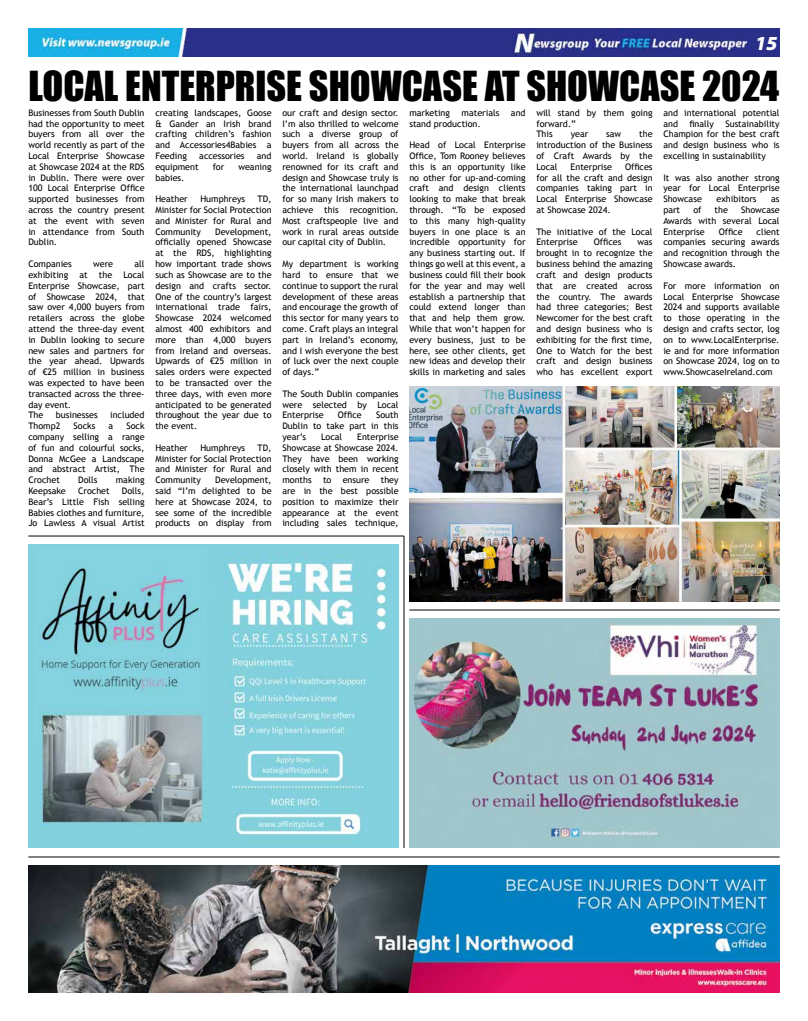
<style>
.page{position:relative;width:808px;height:1021px;background:#fff}
.page>*{position:absolute;margin:0;border:0;box-sizing:border-box;transform-origin:0 0}
.t1{font:38px "Impact";color:#000}
.t2{font:20px "Impact";color:#fff}
.t3{font:9px/10.8px "Trebuchet MS";color:#000;text-align:justify}
.s1{font-family:"Myriad Pro";font-weight:900;font-style:italic}
</style>
<div class="page">
<img style="left:28px;top:28px;width:752px;height:29px">
<hr style="left:28px;top:856px;width:752px;height:1px;background:#000">
<hr style="left:409px;top:609px;width:371px;height:1px;background:#000">
<hr style="left:28px;top:535px;width:376px;height:1px;background:#000">
<img style="left:28px;top:865px;width:752px;height:127px">
<img style="left:409px;top:619px;width:371px;height:229px">
<img style="left:409px;top:386px;width:371px;height:215px">
<hr style="left:403px;top:536px;width:1px;height:312px;background:#000">
<img style="left:28px;top:544px;width:371px;height:304px">
<h2 class="t2" style="left:753px;top:27px;width:26px">03<span class="s1">15</span></h2>
<h1 class="t1" style="left:29px;top:57px;width:752px">LOCAL ENTERPRISE SHOWCASE AT SHOWCASE 2024</h1>
<p class="t3" style="left:28px;top:107px;width:118px">Businesses from South Dublin had the opportunity to meet buyers from all over the world recently as part of the Local Enterprise Showcase at Showcase 2024 at the RDS in Dublin. There were over 100 Local Enterprise Office supported businesses from across the country present at the event with seven in attendance from South Dublin.</p>
<p class="t3" style="left:28px;top:259px;width:45px">Companies</p>
<p class="t3" style="left:93px;top:259px;width:22px">were</p>
<p class="t3" style="left:282px;top:107px;width:118px">our craft and design sector.<br>I’m also thrilled to welcome such a diverse group of buyers from all across the world. Ireland is globally renowned for its craft and design and Showcase truly is the international launchpad for so many Irish makers to achieve this recognition.<br>Most craftspeople live and work in rural areas outside our capital city of Dublin.</p>
<p class="t3" style="left:282px;top:259px;width:118px">My department is working hard to ensure that we continue to support the rural development of these areas and encourage the growth of this sector for many years to come. Craft plays an integral part in Ireland’s economy, and I wish everyone the best of luck over the next couple of days.”</p>
<p class="t3" style="left:282px;top:388px;width:118px">The South Dublin companies were selected by Local Enterprise</p>
<p class="t3" style="left:409px;top:107px;width:42px">marketing</p>
<p class="t3" style="left:462px;top:107px;width:39px">materials</p>
<p class="t3" style="left:511px;top:107px;width:16px">and</p>
<p class="t3" style="left:409px;top:118px;width:73px">stand production.</p>
<p class="t3" style="left:409px;top:140px;width:118px">Head of Local Enterprise Office, Tom Rooney believes this is an opportunity like no other for up-and-coming craft and design clients looking to make that break through. “To be exposed to this many high-quality buyers in one place is an incredible opportunity for any business starting out. If things go well at this event, a business could fill their book for the year and may well establish a partnership that could extend longer than that and help them grow.<br>While that won’t happen for every business, just to be here, see other clients, get new ideas and develop their skills in marketing and sales</p>
<p class="t3" style="left:536px;top:107px;width:118px;text-align:left">will stand by them going forward.”<br>This</p>
<p class="t3" style="left:155px;top:107px;width:118px">creating landscapes, Goose &amp; Gander an Irish brand crafting children’s fashion and Accessories4Babies a Feeding</p>
<p class="t3" style="left:663px;top:107px;width:118px">and international potential and</p>
<p class="t3" style="left:663px;top:118px;width:118px;text-indent:62px">Sustainability Champion for the best craft and design business who is excelling in sustainability</p>
<p class="t3" style="left:663px;top:172px;width:118px">It was also another strong year for Local Enterprise Showcase</p>
<p class="t3" style="left:689px;top:118px;width:26px">finally</p>
<p class="t3" style="left:536px;top:129px;width:118px;text-indent:103px">the introduction of the Business of Craft Awards by the Local</p>
<p class="t3" style="left:571px;top:129px;width:19px">year</p>
<p class="t3" style="left:606px;top:129px;width:17px">saw</p>
<p class="t3" style="left:199px;top:151px;width:47px">accessories</p>
<p class="t3" style="left:257px;top:151px;width:16px">and</p>
<p class="t3" style="left:536px;top:161px;width:118px;text-indent:89px">Offices for all the craft and design companies taking part in Local Enterprise Showcase at Showcase 2024.</p>
<p class="t3" style="left:536px;top:226px;width:118px">The initiative of the Local<br>Enterprise</p>
<p class="t3" style="left:155px;top:161px;width:45px">equipment</p>
<p class="t3" style="left:213px;top:161px;width:13px">for</p>
<p class="t3" style="left:238px;top:161px;width:35px">weaning</p>
<p class="t3" style="left:155px;top:172px;width:31px">babies.</p>
<p class="t3" style="left:155px;top:194px;width:34px">Heather</p>
<p class="t3" style="left:200px;top:194px;width:46px">Humphreys</p>
<p class="t3" style="left:571px;top:161px;width:43px">Enterprise</p>
<p class="t3" style="left:716px;top:194px;width:42px">exhibitors</p>
<p class="t3" style="left:771px;top:194px;width:10px">as</p>
<p class="t3" style="left:155px;top:194px;width:118px;text-indent:102px">TD, Minister for Social Protection and Minister for Rural and Community</p>
<p class="t3" style="left:663px;top:205px;width:118px;text-indent:78px">Showcase Awards with several Local Enterprise</p>
<p class="t3" style="left:663px;top:205px;width:18px">part</p>
<p class="t3" style="left:693px;top:205px;width:10px">of</p>
<p class="t3" style="left:715px;top:205px;width:15px">the</p>
<p class="t3" style="left:663px;top:226px;width:118px;text-indent:93px">client companies securing awards and recognition through the Showcase awards.</p>
<p class="t3" style="left:663px;top:280px;width:118px">For more information on Local Enterprise Showcase 2024 and supports available to those operating in the design and crafts sector, log on to www.LocalEnterprise. ie and for more information on Showcase 2024, log on to www.ShowcaseIreland.com</p>
<p class="t3" style="left:719px;top:226px;width:25px">Office</p>
<p class="t3" style="left:155px;top:226px;width:118px;text-indent:60px">Development, officially opened Showcase at the RDS, highlighting how important trade shows such as Showcase are to the design and crafts sector.<br>One of the country’s largest international trade fairs, Showcase 2024 welcomed almost 400 exhibitors and more than 4,000 buyers from Ireland and overseas.<br>Upwards of €25 million in sales orders were expected to be transacted over the three days, with even more anticipated to be generated throughout the year due to the event.</p>
<p class="t3" style="left:155px;top:442px;width:34px">Heather</p>
<p class="t3" style="left:200px;top:442px;width:46px">Humphreys</p>
<p class="t3" style="left:594px;top:237px;width:29px">Offices</p>
<p class="t3" style="left:536px;top:237px;width:118px;text-indent:101px">was brought in to recognize the business behind the amazing craft and design products that are created across the country. The awards had three categories; Best Newcomer for the best craft and design business who is exhibiting for the first time, One to Watch for the best craft and design business who has excellent export</p>
<p class="t3" style="left:28px;top:259px;width:118px;text-align:left;text-indent:106px">all exhibiting at the Local<br>Enterprise Showcase, part of Showcase 2024, that saw over 4,000 buyers from retailers across the globe attend the three-day event in Dublin looking to secure new sales and partners for the year ahead. Upwards of €25 million in business was expected to have been transacted across the three&shy;day event.<br>The</p>
<p class="t3" style="left:282px;top:410px;width:118px;text-indent:94px">South Dublin to take part in this year’s</p>
<p class="t3" style="left:338px;top:410px;width:25px">Office</p>
<p class="t3" style="left:56px;top:410px;width:43px">businesses</p>
<p class="t3" style="left:110px;top:410px;width:36px">included</p>
<p class="t3" style="left:28px;top:421px;width:34px">Thomp2</p>
<p class="t3" style="left:74px;top:421px;width:23px">Socks</p>
<p class="t3" style="left:109px;top:421px;width:6px">a</p>
<p class="t3" style="left:28px;top:421px;width:118px;text-indent:98px">Sock company selling a range of fun and colourful socks, Donna McGee a Landscape and abstract Artist, The Crochet</p>
<p class="t3" style="left:321px;top:431px;width:23px">Local</p>
<p class="t3" style="left:282px;top:431px;width:118px;text-indent:75px">Enterprise Showcase at Showcase 2024.<br>They have been working closely with them in recent months</p>
<p class="t3" style="left:155px;top:442px;width:118px;text-indent:102px">TD, Minister for Social Protection and Minister for Rural and Community</p>
<p class="t3" style="left:78px;top:475px;width:21px">Dolls</p>
<p class="t3" style="left:116px;top:475px;width:30px">making</p>
<p class="t3" style="left:155px;top:475px;width:118px;text-indent:60px">Development, said “I’m delighted to be here at Showcase 2024, to see some of the incredible products on display from</p>
<p class="t3" style="left:282px;top:475px;width:118px;text-indent:98px">they are in the best possible position to maximize their appearance at the event including sales technique,</p>
<p class="t3" style="left:323px;top:475px;width:10px">to</p>
<p class="t3" style="left:343px;top:475px;width:28px">ensure</p>
<p class="t3" style="left:28px;top:485px;width:118px;text-indent:94px">Dolls, Bear’s Little Fish selling Babies clothes and furniture, Jo Lawless A visual Artist</p>
<p class="t3" style="left:28px;top:485px;width:39px">Keepsake</p>
<p class="t3" style="left:78px;top:485px;width:33px">Crochet</p>
</div>
